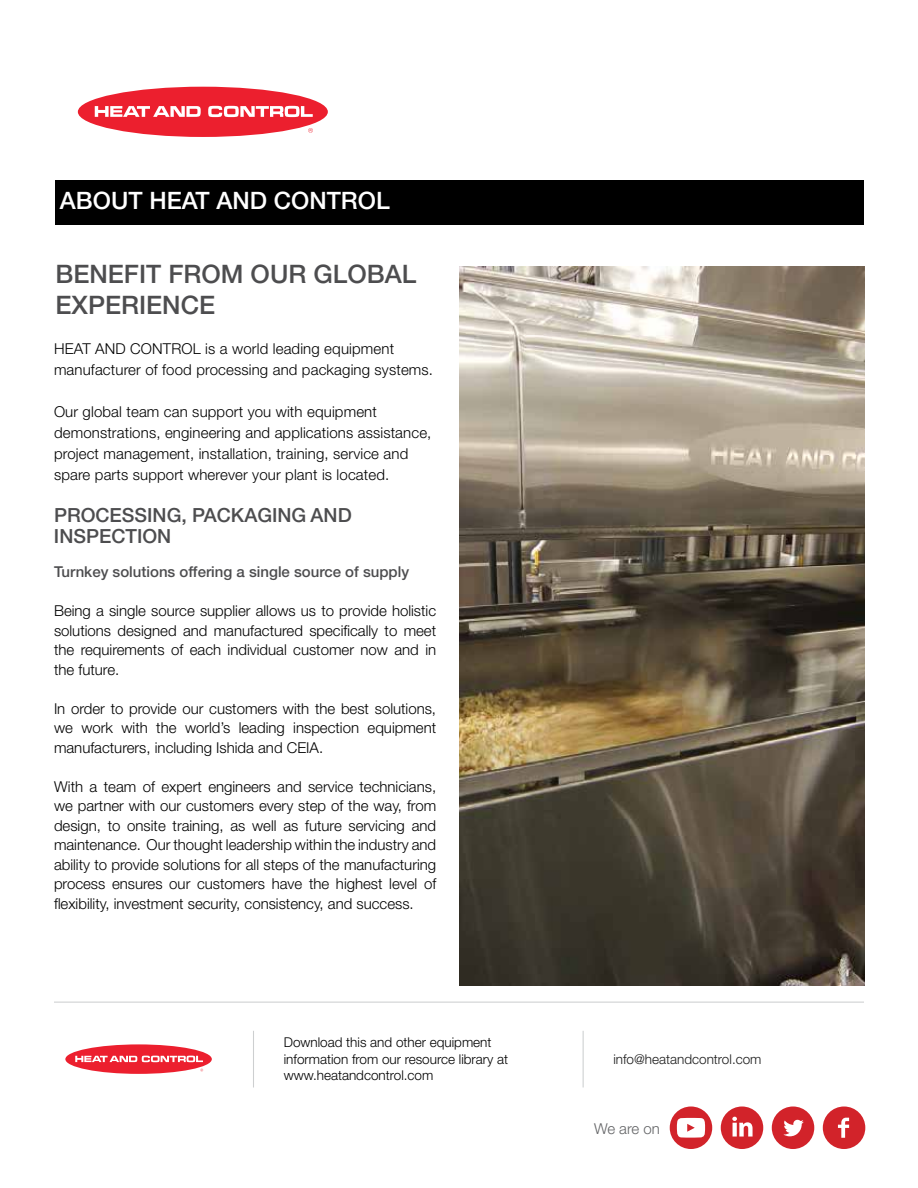
<style>
.page{position:relative;width:918px;height:1188px;background:#fff}
.page>*{position:absolute;margin:0;border:0;box-sizing:border-box;transform-origin:0 0}
.t1{font:500 25.5px/30.6px "Helvetica Neue LT Std";color:#4d4d4f}
.t2{font:500 24px "Helvetica Neue LT Std";color:#fff}
.t3{font:500 19.5px/21px "Helvetica Neue LT Std";color:#4d4d4f}
.t4{font:300 15px/19.5px "Helvetica Neue LT Std";letter-spacing:.01em;color:#000;text-align:justify}
.t5{font:500 15px "Helvetica Neue LT Std";color:#4d4d4f}
.t6{font:300 15px "Helvetica Neue LT Std";letter-spacing:-.01em;color:#636466}
.t7{font:300 13.5px/16.5px "Helvetica Neue LT Std";color:#000}
.t8{font:300 13.5px "Helvetica Neue LT Std";color:#1c1c1c}
</style>
<div class="page">
<hr style="left:583px;top:1031px;width:1px;height:56px;background:#cdcfd0">
<div style="left:78px;top:87px;width:250px;height:50px;background:#ec1f2e;border-radius:50%"></div>
<svg style="left:308px;top:128px;width:5px;height:5px"></svg>
<svg style="left:208px;top:106px;width:105px;height:11px"></svg>
<svg style="left:95px;top:106px;width:106px;height:11px"></svg>
<div style="left:56px;top:180px;width:808px;height:44px;background:#000"></div>
<div style="left:65px;top:1044px;width:147px;height:30px;background:#ec1f2e;border-radius:50%"></div>
<svg style="left:75px;top:1056px;width:128px;height:6px"></svg>
<hr style="left:253px;top:1031px;width:1px;height:56px;background:#cdcfd0">
<hr style="left:54px;top:1002px;width:810px;height:1px;background:#cdcfd0">
<img style="left:459px;top:266px;width:405px;height:720px">
<svg style="left:721px;top:1107px;width:42px;height:42px"></svg>
<svg style="left:772px;top:1107px;width:42px;height:42px"></svg>
<svg style="left:823px;top:1107px;width:42px;height:42px"></svg>
<svg style="left:670px;top:1107px;width:42px;height:42px"></svg>
<h2 class="t2" style="left:60px;top:186px;width:331px">ABOUT HEAT AND CONTROL</h2>
<h1 class="t1" style="left:56px;top:259px;width:362px">BENEFIT FROM OUR GLOBAL<br>EXPERIENCE</h1>
<p class="t4" style="left:54px;top:337px;width:381px;line-height:21px">HEAT AND CONTROL is a world leading equipment manufacturer of food processing and packaging systems.</p>
<p class="t4" style="left:54px;top:400px;width:379px;line-height:21px;text-align:left">Our global team can support you with equipment demonstrations, engineering and applications assistance, project management, installation, training, service and spare parts support wherever your plant is located.</p>
<h3 class="t3" style="left:54px;top:504px;width:299px">PROCESSING, PACKAGING AND<br>INSPECTION</h3>
<p class="t5" style="left:54px;top:563px;width:357px">Turnkey solutions offering a single source of supply</p>
<p class="t4" style="left:54px;top:601px;width:384px">Being a single source supplier allows us to provide holistic solutions designed and manufactured specifically to meet the requirements of each individual customer now and in the future.</p>
<p class="t4" style="left:54px;top:698px;width:384px">In order to provide our customers with the best solutions, we work with the world’s leading inspection equipment manufacturers, including Ishida and CEIA.</p>
<p class="t4" style="left:54px;top:776px;width:384px">With a team of expert engineers and service technicians, we partner with our customers every step of the way, from design, to onsite training, as well as future servicing and maintenance. Our thought leadership within the industry and ability to provide solutions for all steps of the manufacturing process ensures our customers have the highest level of flexibility, investment security, consistency, and success.</p>
<p class="t7" style="left:284px;top:1034px;width:226px">Download this and other equipment information from our resource library at www.heatandcontrol.com</p>
<p class="t8" style="left:613px;top:1051px;width:150px">info@heatandcontrol.com</p>
<p class="t6" style="left:594px;top:1119px;width:67px">We are on</p>
</div>
